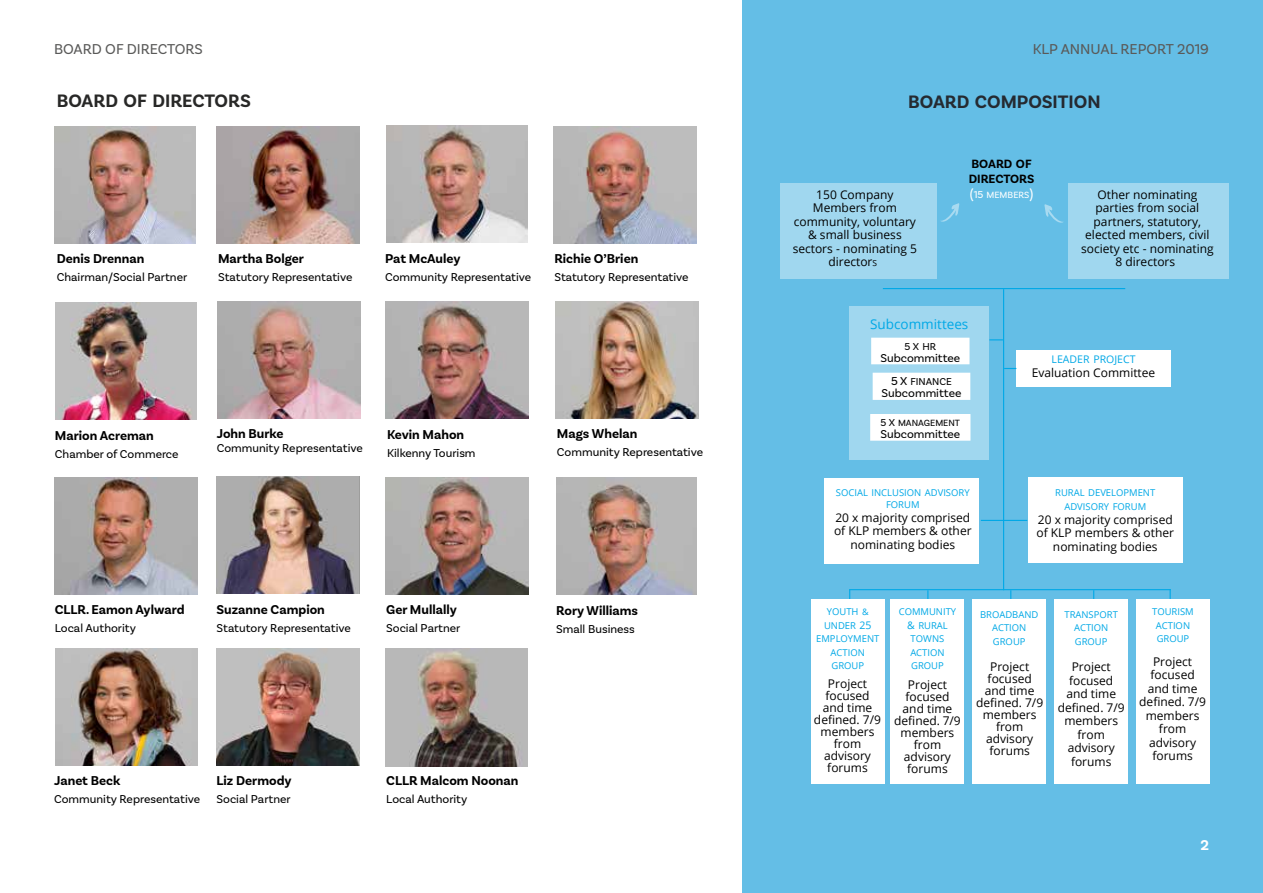
<style>
.page{position:relative;width:1263px;height:893px;background:#fff}
.page>*{position:absolute;margin:0;border:0;box-sizing:border-box;transform-origin:0 0}
.t1{font:700 18.9px "Basic Sans";color:#252a31}
.t2{font:700 18.9px "Basic Sans";color:#282827}
.t3{font:15px "Basic Sans";color:#5a5a59}
.t4{font:700 15px "Basic Sans";color:#fff}
.t5{font:700 13.5px "Basic Sans";color:#000}
.t6{font:13.5px "Open Sans";color:#00a8e6}
.t7{font:700 12.6px/15px "Basic Sans";color:#000}
.t8{font:12px/13.5px "Open Sans";color:#000;text-align:center}
.t9{font:12px "Basic Sans";color:#000}
.t10{font:10.5px "Open Sans";color:#00a8e6}
.t11{font:10.5px "Basic Sans";color:#000}
.t12{font:10.5px "Basic Sans";color:#000}
.t13{font:9.45px/13.5px "Open Sans";color:#00a8e6;text-align:center}
.t14{font:9.45px "Basic Sans";color:#000}
.t15{font:9.45px "Basic Sans";color:#fff}
.s1{font-size:13.5px}
.s2{font-size:10.5px}
.s3{font-size:8.4px}
.s4{font-style:inherit}
.s5{font-size:12px}
.s6{font-size:9px}
</style>
<div class="page">
<img style="left:55px;top:127px;width:140px;height:117px">
<img style="left:217px;top:127px;width:142px;height:117px">
<img style="left:218px;top:302px;width:142px;height:117px">
<img style="left:387px;top:126px;width:140px;height:117px">
<img style="left:55px;top:648px;width:143px;height:117px">
<img style="left:54px;top:478px;width:144px;height:117px">
<img style="left:385px;top:648px;width:143px;height:119px">
<img style="left:555px;top:301px;width:144px;height:117px">
<img style="left:554px;top:126px;width:143px;height:117px">
<img style="left:556px;top:478px;width:141px;height:117px">
<img style="left:385px;top:302px;width:143px;height:117px">
<img style="left:217px;top:648px;width:142px;height:117px">
<img style="left:386px;top:478px;width:142px;height:117px">
<img style="left:216px;top:476px;width:143px;height:117px">
<img style="left:55px;top:303px;width:142px;height:117px">
<div style="left:742px;top:0;width:521px;height:893px;background:#64bee6"></div>
<div style="left:780px;top:183px;width:156px;height:96px;background:#a0d7ef"></div>
<hr style="left:883px;top:288px;width:242px;height:1px;background:#00a8e6">
<hr style="left:1003px;top:289px;width:1px;height:301px;background:#00a8e6">
<div style="left:849px;top:306px;width:140px;height:154px;background:#a0d7ef"></div>
<div style="left:872px;top:338px;width:97px;height:26px;background:#fff"></div>
<div style="left:1016px;top:350px;width:155px;height:36px;background:#fff"></div>
<div style="left:871px;top:415px;width:99px;height:25px;background:#fff"></div>
<div style="left:870px;top:414px;width:100px;height:27px;border:2px solid #fff"></div>
<div style="left:873px;top:373px;width:96px;height:26px;background:#fff"></div>
<div style="left:873px;top:373px;width:97px;height:27px;border:2px solid #fff"></div>
<svg style="left:989px;top:339px;width:14px;height:1px"></svg>
<svg style="left:1004px;top:368px;width:12px;height:1px"></svg>
<hr style="left:981px;top:520px;width:46px;height:1px;background:#00a8e6">
<hr style="left:849px;top:589px;width:322px;height:1px;background:#00a8e6">
<svg style="left:1169px;top:589px;width:2px;height:11px"></svg>
<div style="left:1068px;top:183px;width:161px;height:96px;background:#a0d7ef"></div>
<svg style="left:1044px;top:204px;width:19px;height:19px"></svg>
<svg style="left:940px;top:203px;width:19px;height:19px"></svg>
<div style="left:811px;top:600px;width:73px;height:184px;background:#fff"></div>
<div style="left:891px;top:600px;width:73px;height:184px;background:#fff"></div>
<div style="left:972px;top:600px;width:74px;height:184px;background:#fff"></div>
<div style="left:1054px;top:600px;width:74px;height:184px;background:#fff"></div>
<div style="left:1136px;top:600px;width:74px;height:184px;background:#fff"></div>
<div style="left:824px;top:478px;width:155px;height:86px;background:#fff"></div>
<div style="left:1028px;top:477px;width:154px;height:85px;background:#fff"></div>
<p class="t3" style="left:54px;top:40px;width:150px">BOARD OF DIRECTORS</p>
<p class="t3" style="left:1033px;top:40px;width:178px">KLP ANNUAL REPORT 2019</p>
<h1 class="t2" style="left:57px;top:90px;width:196px">BOARD OF DIRECTORS</h1>
<h1 class="t1" style="left:908px;top:90px;width:194px">BOARD COMPOSITION</h1>
<p class="t7" style="left:969px;top:156px;width:67px">BOARD OF<br>DIRECTORS</p>
<p class="t5" style="left:57px;top:250px;width:89px">Denis Drennan</p>
<p class="t9" style="left:57px;top:270px;width:132px">Chairman/Social Partner</p>
<p class="t5" style="left:218px;top:250px;width:87px">Martha Bolger</p>
<p class="t9" style="left:218px;top:270px;width:136px">Statutory Representative</p>
<p class="t5" style="left:385px;top:250px;width:77px">Pat McAuley</p>
<p class="t9" style="left:385px;top:270px;width:148px">Community Representative</p>
<p class="t5" style="left:554px;top:250px;width:86px">Richie O’Brien</p>
<p class="t9" style="left:554px;top:270px;width:136px">Statutory Representative</p>
<p class="t8" style="left:816px;top:187px;width:79px">150 Company</p>
<p class="t15" style="left:970px;top:189px;width:65px"><span class="s1">(</span><span class="s2">15</span> MEMBERS<span class="s1">)</span></p>
<p class="t8" style="left:793px;top:201px;width:126px">Members from community, voluntary &amp; small business sectors - nominating 5 director<span class="s3">S</span></p>
<p class="t8" style="left:1081px;top:187px;width:134px">Other nominating parties from social partners, statutory, elected members, civil society etc - nominating<br>8 directors</p>
<p class="t6" style="left:870px;top:315px;width:100px">Subcommittees</p>
<p class="t12" style="left:905px;top:341px;width:33px">5 X <span class="s4">HR</span></p>
<p class="t9" style="left:880px;top:351px;width:81px">Subcommittee</p>
<p class="t10" style="left:1051px;top:352px;width:85px">LEADER PROJECT</p>
<p class="t8" style="left:1032px;top:366px;width:125px">Evaluation Committee</p>
<p class="t11" style="left:891px;top:376px;width:62px"><span class="s5">5 X</span> FINANCE</p>
<p class="t9" style="left:881px;top:386px;width:81px">Subcommittee</p>
<p class="t5" style="left:55px;top:427px;width:100px">Marion Acreman</p>
<p class="t9" style="left:55px;top:446px;width:125px">Chamber of Commerce</p>
<p class="t5" style="left:217px;top:425px;width:68px">John Burke</p>
<p class="t9" style="left:217px;top:441px;width:148px">Community Representative</p>
<p class="t5" style="left:387px;top:426px;width:79px">Kevin Mahon</p>
<p class="t9" style="left:387px;top:446px;width:90px">Kilkenny Tourism</p>
<p class="t5" style="left:557px;top:425px;width:82px">Mags Whelan</p>
<p class="t9" style="left:557px;top:445px;width:148px">Community Representative</p>
<p class="t14" style="left:880px;top:417px;width:81px"><span class="s2">5 X</span> MANAGEMENT</p>
<p class="t9" style="left:880px;top:426px;width:81px">Subcommittee</p>
<p class="t13" style="left:836px;top:486px;width:135px;line-height:12px">SOCIAL INCLUSION ADVISORY<br>FORUM</p>
<p class="t8" style="left:834px;top:510px;width:139px">20 x majority comprised of KLP members &amp; other nominating bodies</p>
<p class="t13" style="left:1055px;top:486px;width:102px">RURAL DEVELOPMENT<br>ADVISORY FORUM</p>
<p class="t8" style="left:1036px;top:512px;width:139px">20 x majority comprised of KLP members &amp; other nominating bodies</p>
<p class="t5" style="left:55px;top:601px;width:131px">CLLR. Eamon Aylward</p>
<p class="t9" style="left:55px;top:621px;width:83px">Local Authority</p>
<p class="t5" style="left:217px;top:601px;width:110px">Suzanne Campion</p>
<p class="t9" style="left:217px;top:621px;width:136px">Statutory Representative</p>
<p class="t5" style="left:386px;top:601px;width:72px">Ger Mullally</p>
<p class="t9" style="left:386px;top:621px;width:76px">Social Partner</p>
<p class="t5" style="left:556px;top:602px;width:84px">Rory Williams</p>
<p class="t9" style="left:556px;top:621px;width:80px">Small Business</p>
<p class="t13" style="left:816px;top:605px;width:65px">YOUTH <span class="s6">&amp;<br></span>UNDER <span class="s2">25<br></span>EMPLOYMENT<br>ACTION<br>GROUP</p>
<p class="t8" style="left:814px;top:677px;width:69px;line-height:12px">Project focused and time defined. 7/9 members from advisory forums</p>
<p class="t13" style="left:899px;top:605px;width:59px">COMMUNITY <span class="s2">&amp;</span> RURAL<br>TOWNS<br>ACTION<br>GROUP</p>
<p class="t8" style="left:894px;top:678px;width:68px;line-height:12px">Project focused and time defined. 7/9 members from advisory forums</p>
<p class="t13" style="left:980px;top:607px;width:60px">BROADBAND<br>ACTION<br>GROUP</p>
<p class="t8" style="left:976px;top:661px;width:69px;line-height:12px">Project focused and time defined. 7/9 members from advisory forums</p>
<p class="t13" style="left:1064px;top:607px;width:55px">TRANSPORT<br>ACTION<br>GROUP</p>
<p class="t8" style="left:1058px;top:660px;width:69px">Project focused and time defined. 7/9 members from advisory forums</p>
<p class="t13" style="left:1152px;top:605px;width:43px">TOURISM<br>ACTION<br>GROUP</p>
<p class="t8" style="left:1139px;top:654px;width:68px">Project focused and time defined. 7/9 members from advisory forums</p>
<p class="t5" style="left:54px;top:772px;width:68px">Janet Beck</p>
<p class="t9" style="left:54px;top:791px;width:148px">Community Representative</p>
<p class="t5" style="left:217px;top:773px;width:77px">Liz Dermody</p>
<p class="t9" style="left:217px;top:792px;width:76px">Social Partner</p>
<p class="t5" style="left:386px;top:772px;width:134px">CLLR Malcom Noonan</p>
<p class="t9" style="left:386px;top:792px;width:83px">Local Authority</p>
<p class="t4" style="left:1200px;top:836px;width:10px">2</p>
</div>
